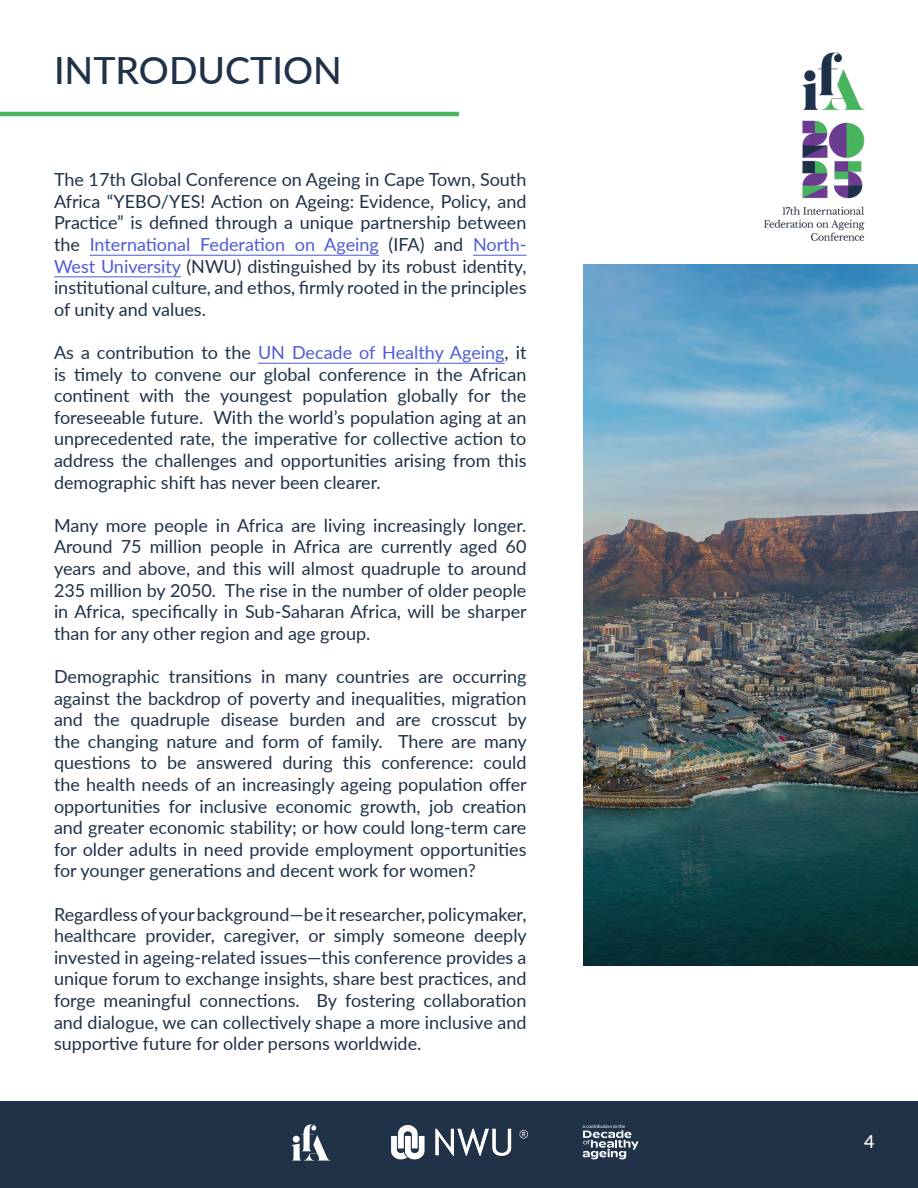
<style>
.page{position:relative;width:918px;height:1188px;background:#fff}
.page>*{position:absolute;margin:0;border:0;box-sizing:border-box;transform-origin:0 0}
.t1{font:500 37.5px "Lato";color:#203248}
.Text{font:18px/21.6px "Lato";color:#203248;text-align:justify}
.t2{font:500 18px "Lato";color:#fff}
.t3{font:4.95px "TT Runs WHO";color:#fff}
.s1{color:#4f5cd6}
</style>
<div class="page">
<div style="left:0;top:1101px;width:918px;height:87px;background:#203248"></div>
<img style="left:391px;top:1125px;width:137px;height:35px">
<svg style="left:292px;top:1125px;width:38px;height:36px"></svg>
<svg style="left:583px;top:1130px;width:56px;height:30px"></svg>
<img style="left:764px;top:52px;width:101px;height:189px">
<hr style="left:0;top:112px;width:459px;height:4px;background:#49b461">
<hr style="left:90px;top:255px;width:289px;height:1px;background:#4f5cd6">
<hr style="left:473px;top:255px;width:54px;height:1px;background:#4f5cd6">
<hr style="left:54px;top:276px;width:127px;height:1px;background:#4f5cd6">
<hr style="left:258px;top:363px;width:247px;height:1px;background:#4f5cd6">
<img style="left:584px;top:264px;width:334px;height:702px">
<p class="t1" style="left:54px;top:44px;width:289px">INTRODUCTION</p>
<p class="Text" style="left:54px;top:168px;width:474px">The 17th Global Conference on Ageing in Cape Town, South Africa “YEBO/YES! Action on Ageing: Evidence, Policy, and Practice” is defined through a unique partnership between the <span class="s1">International Federation on Ageing</span> (IFA) and <span class="s1">North-West University</span> (NWU) distinguished by its robust identity, institutional culture, and ethos, firmly rooted in the principles of unity and values.</p>
<p class="Text" style="left:54px;top:341px;width:474px">As a contribution to the <span class="s1">UN Decade of Healthy Ageing</span>, it is timely to convene our global conference in the African continent with the youngest population globally for the foreseeable future. With the world’s population aging at an unprecedented rate, the imperative for collective action to address the challenges and opportunities arising from this demographic shift has never been clearer.</p>
<p class="Text" style="left:54px;top:514px;width:474px">Many more people in Africa are living increasingly longer.<br>Around 75 million people in Africa are currently aged 60 years and above, and this will almost quadruple to around 235 million by 2050. The rise in the number of older people in Africa, specifically in Sub-Saharan Africa, will be sharper than for any other region and age group.</p>
<p class="Text" style="left:54px;top:665px;width:474px">Demographic transitions in many countries are occurring against the backdrop of poverty and inequalities, migration and the quadruple disease burden and are crosscut by the changing nature and form of family. There are many questions to be answered during this conference: could the health needs of an increasingly ageing population offer opportunities for inclusive economic growth, job creation and greater economic stability; or how could long-term care for older adults in need provide employment opportunities for younger generations and decent work for women?</p>
<p class="Text" style="left:54px;top:903px;width:474px">Regardless of your background—be it researcher, policymaker, healthcare provider, caregiver, or simply someone deeply invested in ageing-related issues—this conference provides a unique forum to exchange insights, share best practices, and forge meaningful connections. By fostering collaboration and dialogue, we can collectively shape a more inclusive and supportive future for older persons worldwide.</p>
<p class="t3" style="left:583px;top:1123px;width:44px">a contribution to the</p>
<p class="t2" style="left:864px;top:1129px;width:12px">4</p>
</div>
